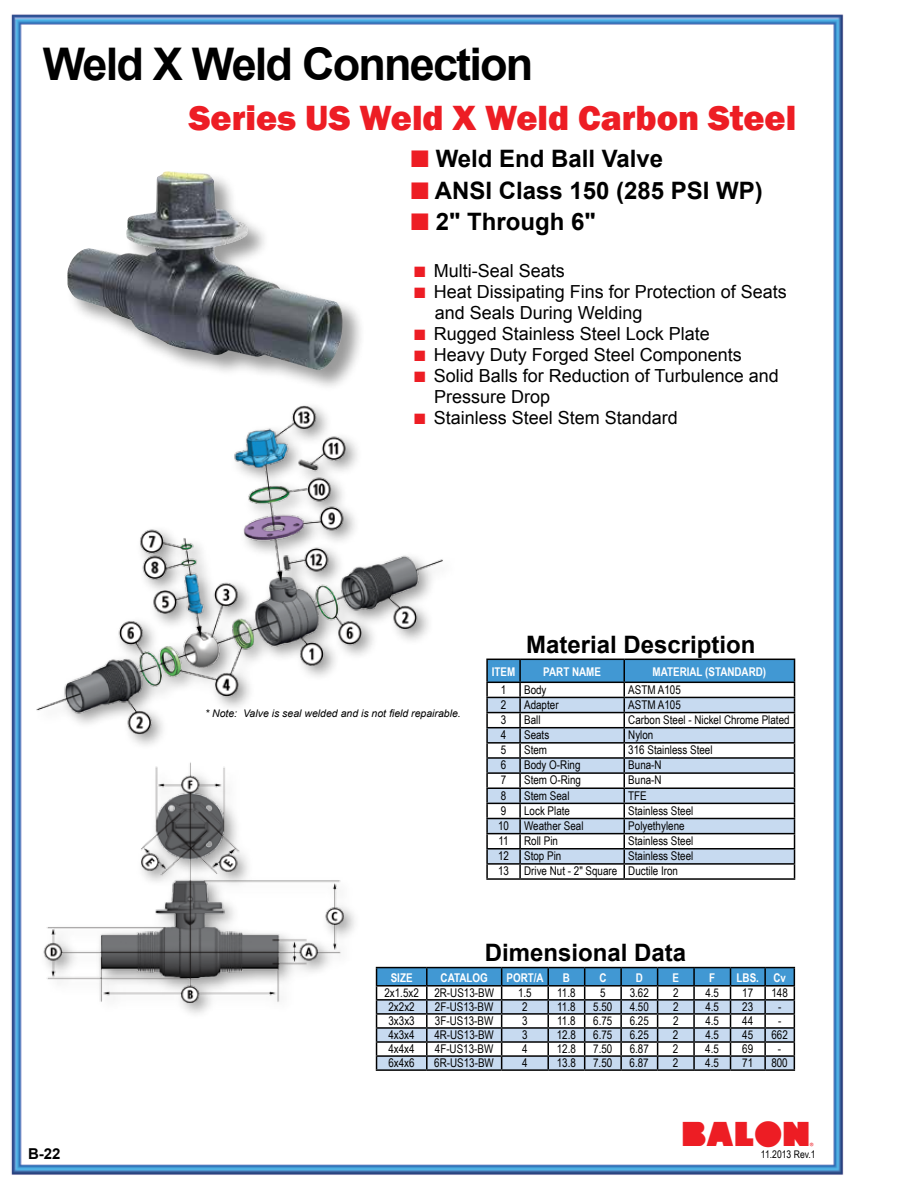
<style>
.page{position:relative;width:918px;height:1188px;background:#fff}
.page>*{position:absolute;margin:0;border:0;box-sizing:border-box;transform-origin:0 0}
.t1{font:700 45px "Arial";letter-spacing:-.04em;color:#000}
.t2{font:800 36px "Franklin Gothic";color:#ed1d24}
.t3{font:33px "Balon";color:#ed1d24}
.t4{font:700 24px "Arial";color:#000}
.t5{font:18px/21px "Arial";color:#000}
.t6{font:700 15px "Arial";color:#000}
.t7{font:12px "Arial Narrow";color:#000}
.t8{font:700 12px "Arial Narrow";color:#fff}
.t9{font:italic 10.5px "Arial";color:#000}
.t10{font:10.5px "Arial Narrow";color:#000}
.s1{color:#ed1d24}
</style>
<div class="page">
<img style="left:11px;top:14px;width:833px;height:1161px">
<div style="left:66px;top:170px;width:300px;height:223px;background:#000;opacity:.4"></div>
<img style="left:68px;top:171px;width:277px;height:201px">
<div style="left:39px;top:759px;width:321px;height:261px;background:#fff"></div>
<img style="left:40px;top:758px;width:318px;height:245px">
<img style="left:11px;top:377px;width:445px;height:371px">
<svg style="left:486px;top:659px;width:309px;height:219px"></svg>
<hr style="left:486px;top:878px;width:34px;height:2px;background:#000">
<hr style="left:520px;top:878px;width:104px;height:2px;background:#000">
<hr style="left:624px;top:878px;width:171px;height:2px;background:#000">
<hr style="left:376px;top:967px;width:51px;height:1px;background:#000">
<hr style="left:427px;top:967px;width:75px;height:1px;background:#000">
<hr style="left:502px;top:967px;width:46px;height:1px;background:#000">
<hr style="left:548px;top:967px;width:37px;height:1px;background:#000">
<hr style="left:585px;top:967px;width:36px;height:1px;background:#000">
<hr style="left:621px;top:967px;width:37px;height:1px;background:#000">
<hr style="left:658px;top:967px;width:36px;height:1px;background:#000">
<hr style="left:694px;top:967px;width:37px;height:1px;background:#000">
<hr style="left:731px;top:967px;width:34px;height:1px;background:#000">
<hr style="left:765px;top:967px;width:30px;height:1px;background:#000">
<svg style="left:376px;top:968px;width:419px;height:101px"></svg>
<hr style="left:376px;top:1069px;width:51px;height:2px;background:#000">
<hr style="left:427px;top:1069px;width:75px;height:2px;background:#000">
<hr style="left:502px;top:1069px;width:46px;height:2px;background:#000">
<hr style="left:548px;top:1069px;width:37px;height:2px;background:#000">
<hr style="left:585px;top:1069px;width:36px;height:2px;background:#000">
<hr style="left:621px;top:1069px;width:37px;height:2px;background:#000">
<hr style="left:658px;top:1069px;width:36px;height:2px;background:#000">
<hr style="left:694px;top:1069px;width:37px;height:2px;background:#000">
<hr style="left:731px;top:1069px;width:34px;height:2px;background:#000">
<hr style="left:765px;top:1069px;width:30px;height:2px;background:#000">
<h1 class="t1" style="left:43px;top:34px;width:492px">Weld X Weld Connection</h1>
<h2 class="t2" style="left:189px;top:95px;width:609px">Series US Weld X Weld Carbon Steel</h2>
<h3 class="t4" style="left:411px;top:143px;width:254px"><span class="s1">■</span> Weld End Ball Valve</h3>
<h3 class="t4" style="left:411px;top:174px;width:354px"><span class="s1">■</span> ANSI Class 150 (285 PSI WP)</h3>
<h3 class="t4" style="left:411px;top:206px;width:187px"><span class="s1">■</span> 2" Through 6"</h3>
<h3 class="t5" style="left:414px;top:260px;width:152px"><span class="s1">■</span> Multi-Seal Seats</h3>
<h3 class="t5" style="left:435px;top:281px;width:354px;text-indent:-21px"><span class="s1">■</span> Heat Dissipating Fins for Protection of Seats and Seals During Welding</h3>
<h3 class="t5" style="left:414px;top:323px;width:297px"><span class="s1">■</span> Rugged Stainless Steel Lock Plate</h3>
<h3 class="t5" style="left:414px;top:344px;width:329px"><span class="s1">■</span> Heavy Duty Forged Steel Components</h3>
<h3 class="t5" style="left:434px;top:365px;width:346px;text-indent:-20px"><span class="s1">■</span> Solid Balls for Reduction of Turbulence and<br>Pressure Drop</h3>
<h3 class="t5" style="left:414px;top:407px;width:265px"><span class="s1">■</span> Stainless Steel Stem Standard</h3>
<p class="t9" style="left:205px;top:707px;width:257px">* Note: Valve is seal welded and is not field repairable.</p>
<h3 class="t4" style="left:526px;top:628px;width:231px">Material Description</h3>
<p class="t8" style="left:492px;top:663px;width:25px">ITEM</p>
<p class="t8" style="left:543px;top:663px;width:59px">PART NAME</p>
<p class="t8" style="left:653px;top:663px;width:115px">MATERIAL (STANDARD)</p>
<p class="t7" style="left:501px;top:681px;width:7px">1</p>
<p class="t7" style="left:524px;top:681px;width:24px">Body</p>
<p class="t7" style="left:628px;top:681px;width:54px">ASTM A105</p>
<p class="t7" style="left:501px;top:696px;width:7px">2</p>
<p class="t7" style="left:524px;top:696px;width:36px">Adapter</p>
<p class="t7" style="left:628px;top:696px;width:54px">ASTM A105</p>
<p class="t7" style="left:501px;top:711px;width:7px">3</p>
<p class="t7" style="left:524px;top:711px;width:18px">Ball</p>
<p class="t7" style="left:628px;top:711px;width:163px">Carbon Steel - Nickel Chrome Plated</p>
<p class="t7" style="left:501px;top:726px;width:7px">4</p>
<p class="t7" style="left:524px;top:726px;width:27px">Seats</p>
<p class="t7" style="left:628px;top:726px;width:27px">Nylon</p>
<p class="t7" style="left:501px;top:741px;width:7px">5</p>
<p class="t7" style="left:524px;top:741px;width:24px">Stem</p>
<p class="t7" style="left:628px;top:741px;width:86px">316 Stainless Steel</p>
<p class="t7" style="left:501px;top:756px;width:7px">6</p>
<p class="t7" style="left:524px;top:756px;width:58px">Body O-Ring</p>
<p class="t7" style="left:628px;top:756px;width:35px">Buna-N</p>
<p class="t7" style="left:501px;top:771px;width:7px">7</p>
<p class="t7" style="left:524px;top:771px;width:58px">Stem O-Ring</p>
<p class="t7" style="left:628px;top:771px;width:35px">Buna-N</p>
<p class="t7" style="left:501px;top:787px;width:7px">8</p>
<p class="t7" style="left:524px;top:787px;width:47px">Stem Seal</p>
<p class="t7" style="left:628px;top:787px;width:20px">TFE</p>
<p class="t7" style="left:501px;top:802px;width:7px">9</p>
<p class="t7" style="left:524px;top:802px;width:47px">Lock Plate</p>
<p class="t7" style="left:628px;top:802px;width:67px">Stainless Steel</p>
<p class="t7" style="left:498px;top:817px;width:12px">10</p>
<p class="t7" style="left:524px;top:817px;width:61px">Weather Seal</p>
<p class="t7" style="left:628px;top:817px;width:58px">Polyethylene</p>
<p class="t7" style="left:498px;top:832px;width:12px">11</p>
<p class="t7" style="left:524px;top:832px;width:35px">Roll Pin</p>
<p class="t7" style="left:628px;top:832px;width:67px">Stainless Steel</p>
<p class="t7" style="left:498px;top:847px;width:12px">12</p>
<p class="t7" style="left:524px;top:847px;width:39px">Stop Pin</p>
<p class="t7" style="left:628px;top:847px;width:67px">Stainless Steel</p>
<p class="t7" style="left:498px;top:862px;width:12px">13</p>
<p class="t7" style="left:524px;top:862px;width:155px">Drive Nut - 2" Square Ductile Iron</p>
<h3 class="t4" style="left:485px;top:936px;width:203px">Dimensional Data</h3>
<p class="t6" style="left:28px;top:1143px;width:34px">B-22</p>
<p class="t8" style="left:391px;top:968px;width:23px">SIZE</p>
<p class="t8" style="left:441px;top:968px;width:49px">CATALOG</p>
<p class="t8" style="left:507px;top:968px;width:39px">PORT/A</p>
<p class="t8" style="left:563px;top:968px;width:9px">B</p>
<p class="t8" style="left:599px;top:968px;width:9px">C</p>
<p class="t8" style="left:636px;top:968px;width:9px">D</p>
<p class="t8" style="left:673px;top:968px;width:8px">E</p>
<p class="t8" style="left:709px;top:968px;width:8px">F</p>
<p class="t8" style="left:737px;top:968px;width:51px">LBS. Cv</p>
<p class="t7" style="left:384px;top:984px;width:36px">2x1.5x2</p>
<p class="t7" style="left:434px;top:984px;width:61px">2R-US13-BW</p>
<p class="t7" style="left:518px;top:984px;width:15px">1.5</p>
<p class="t7" style="left:557px;top:984px;width:20px">11.8</p>
<p class="t7" style="left:600px;top:984px;width:7px">5</p>
<p class="t7" style="left:630px;top:984px;width:21px">3.62</p>
<p class="t7" style="left:673px;top:984px;width:7px">2</p>
<p class="t7" style="left:705px;top:984px;width:15px">4.5</p>
<p class="t7" style="left:742px;top:984px;width:12px">17</p>
<p class="t7" style="left:771px;top:984px;width:18px">148</p>
<p class="t7" style="left:388px;top:998px;width:28px">2x2x2</p>
<p class="t7" style="left:435px;top:998px;width:60px">2F-US13-BW</p>
<p class="t7" style="left:522px;top:998px;width:7px">2</p>
<p class="t7" style="left:557px;top:998px;width:20px">11.8</p>
<p class="t7" style="left:593px;top:998px;width:21px">5.50</p>
<p class="t7" style="left:630px;top:998px;width:21px">4.50</p>
<p class="t7" style="left:673px;top:998px;width:7px">2</p>
<p class="t7" style="left:705px;top:998px;width:15px">4.5</p>
<p class="t7" style="left:742px;top:998px;width:12px">23</p>
<p class="t7" style="left:778px;top:998px;width:5px">-</p>
<p class="t7" style="left:388px;top:1012px;width:28px">3x3x3</p>
<p class="t7" style="left:435px;top:1012px;width:60px">3F-US13-BW</p>
<p class="t7" style="left:522px;top:1012px;width:7px">3</p>
<p class="t7" style="left:557px;top:1012px;width:20px">11.8</p>
<p class="t7" style="left:593px;top:1012px;width:21px">6.75</p>
<p class="t7" style="left:630px;top:1012px;width:21px">6.25</p>
<p class="t7" style="left:673px;top:1012px;width:7px">2</p>
<p class="t7" style="left:705px;top:1012px;width:15px">4.5</p>
<p class="t7" style="left:742px;top:1012px;width:12px">44</p>
<p class="t7" style="left:778px;top:1012px;width:5px">-</p>
<p class="t7" style="left:388px;top:1026px;width:28px">4x3x4</p>
<p class="t7" style="left:434px;top:1026px;width:61px">4R-US13-BW</p>
<p class="t7" style="left:522px;top:1026px;width:7px">3</p>
<p class="t7" style="left:557px;top:1026px;width:21px">12.8</p>
<p class="t7" style="left:593px;top:1026px;width:21px">6.75</p>
<p class="t7" style="left:630px;top:1026px;width:21px">6.25</p>
<p class="t7" style="left:673px;top:1026px;width:7px">2</p>
<p class="t7" style="left:705px;top:1026px;width:15px">4.5</p>
<p class="t7" style="left:742px;top:1026px;width:12px">45</p>
<p class="t7" style="left:771px;top:1026px;width:18px">662</p>
<p class="t7" style="left:388px;top:1040px;width:28px">4x4x4</p>
<p class="t7" style="left:435px;top:1040px;width:60px">4F-US13-BW</p>
<p class="t7" style="left:522px;top:1040px;width:7px">4</p>
<p class="t7" style="left:557px;top:1040px;width:21px">12.8</p>
<p class="t7" style="left:593px;top:1040px;width:21px">7.50</p>
<p class="t7" style="left:630px;top:1040px;width:21px">6.87</p>
<p class="t7" style="left:673px;top:1040px;width:7px">2</p>
<p class="t7" style="left:705px;top:1040px;width:15px">4.5</p>
<p class="t7" style="left:742px;top:1040px;width:12px">69</p>
<p class="t7" style="left:778px;top:1040px;width:5px">-</p>
<p class="t7" style="left:388px;top:1054px;width:28px">6x4x6</p>
<p class="t7" style="left:434px;top:1054px;width:61px">6R-US13-BW</p>
<p class="t7" style="left:522px;top:1054px;width:7px">4</p>
<p class="t7" style="left:557px;top:1054px;width:21px">13.8</p>
<p class="t7" style="left:593px;top:1054px;width:21px">7.50</p>
<p class="t7" style="left:630px;top:1054px;width:21px">6.87</p>
<p class="t7" style="left:673px;top:1054px;width:7px">2</p>
<p class="t7" style="left:705px;top:1054px;width:15px">4.5</p>
<p class="t7" style="left:742px;top:1054px;width:12px">71</p>
<p class="t7" style="left:771px;top:1054px;width:18px">800</p>
<h3 class="t3" style="left:682px;top:1115px;width:134px">ABC</h3>
<p class="t10" style="left:761px;top:1147px;width:56px">11.2013 Rev.1</p>
</div>
